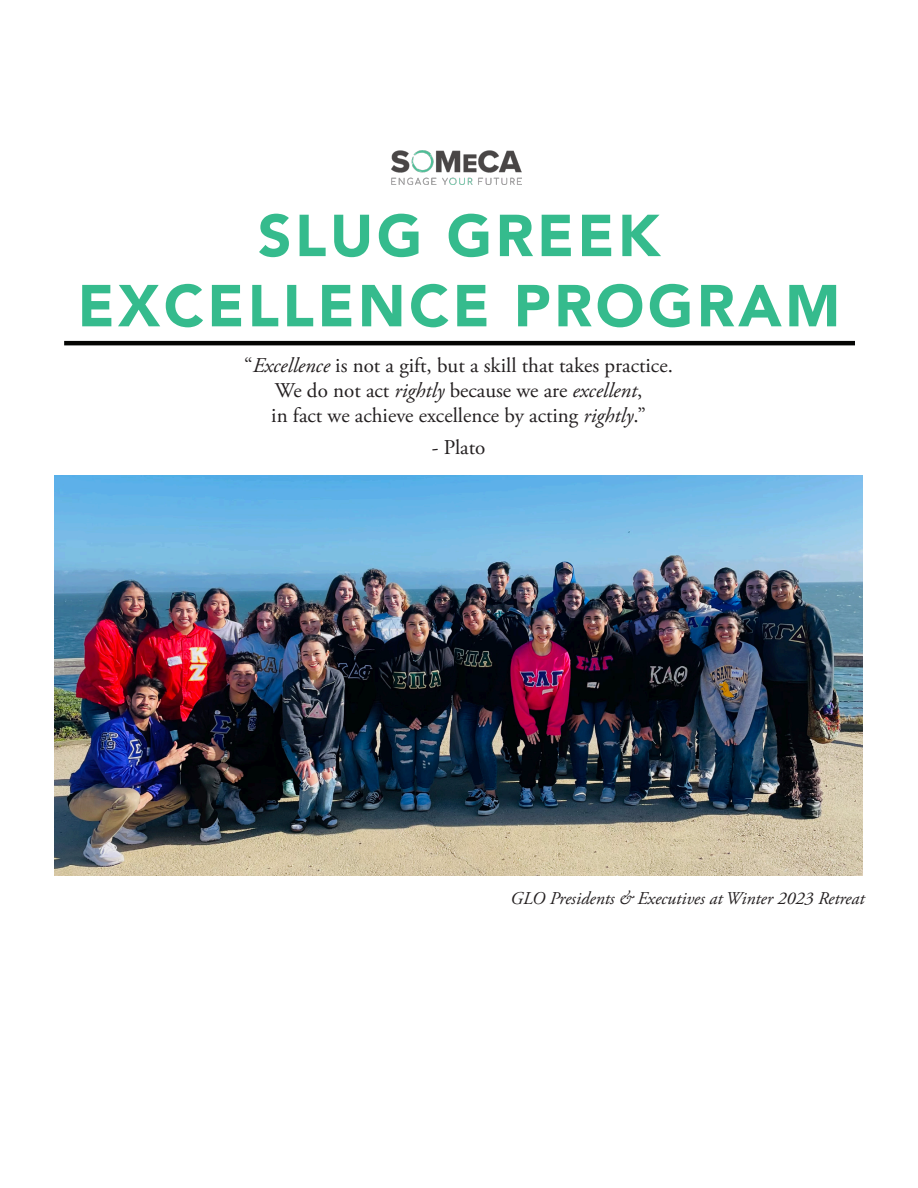
<style>
.page{position:relative;width:918px;height:1188px;background:#fff}
.page>*{position:absolute;margin:0;border:0;box-sizing:border-box;transform-origin:0 0}
.t1{font:900 58.5px "Avenir";letter-spacing:.06em;color:#35bb8d}
.t2{font:21px "Adobe Garamond Pro";color:#231f20}
.t3{font:italic 18px "Adobe Garamond Pro";color:#231f20}
.s1{font-style:italic}
</style>
<div class="page">
<hr style="left:64px;top:341px;width:791px;height:4px;background:#040503">
<img style="left:392px;top:151px;width:129px;height:34px">
<img style="left:54px;top:476px;width:809px;height:400px">
<p class="t1" style="left:258px;top:186px;width:404px">SLUG GREEK</p>
<p class="t1" style="left:78px;top:256px;width:764px">EXCELLENCE PROGRAM</p>
<p class="t2" style="left:244px;top:352px;width:430px">“<span class="s1">Excellence</span> is not a gift, but a skill that takes practice.</p>
<p class="t2" style="left:275px;top:378px;width:369px">We do not act <span class="s1">rightly</span> because we are <span class="s1">excellent</span>,</p>
<p class="t2" style="left:271px;top:403px;width:376px">in fact we achieve excellence by acting <span class="s1">rightly</span>.”</p>
<p class="t2" style="left:432px;top:435px;width:55px">- Plato</p>
<p class="t3" style="left:511px;top:887px;width:356px">GLO Presidents &amp; Executives at Winter 2023 Retreat</p>
</div>
